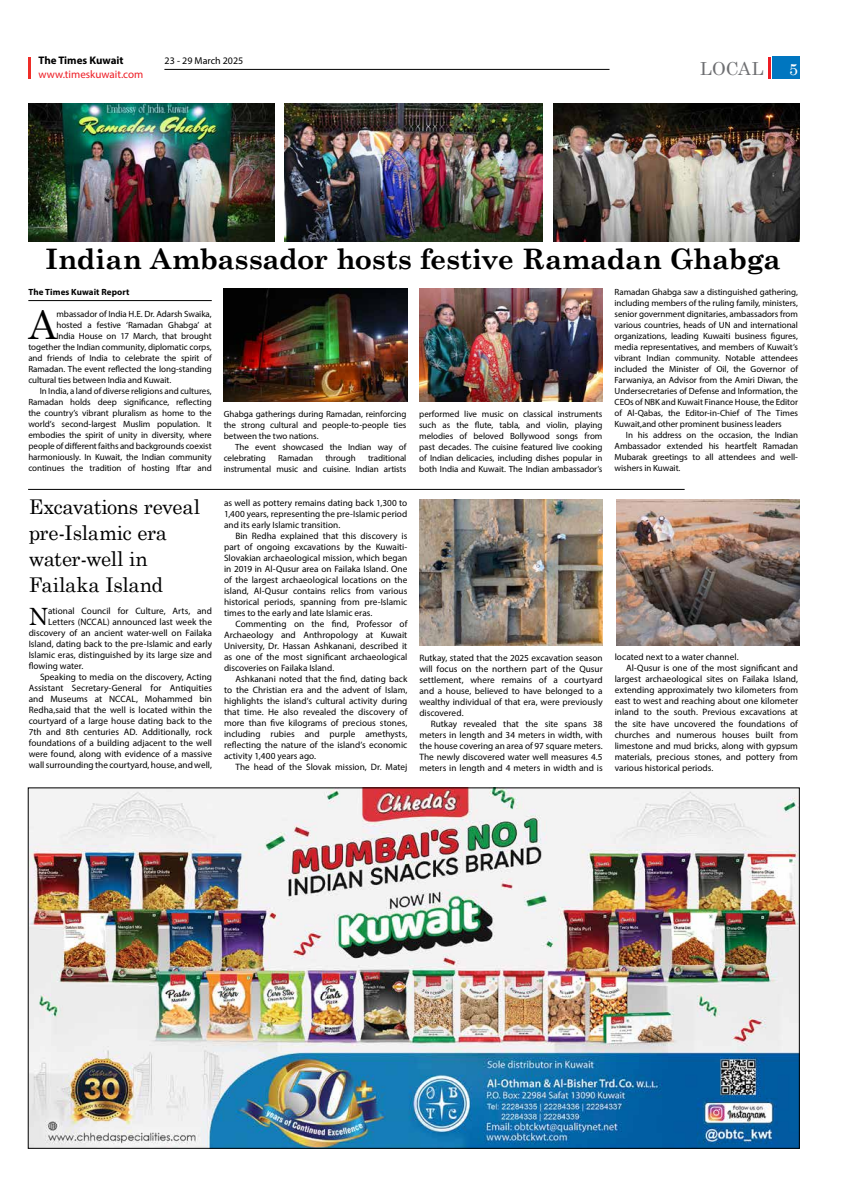
<style>
.page{position:relative;width:842px;height:1191px;background:#fff}
.page>*{position:absolute;margin:0;border:0;box-sizing:border-box;transform-origin:0 0}
.t1{font:39.5px "Century Schoolbook";color:#000}
.t2{font:700 28.2px "Century Schoolbook";letter-spacing:-.01em;color:#000}
.t3{font:23.8px "Century Schoolbook";color:#000}
.t4{font:20.2px/26px "Century Schoolbook";letter-spacing:-.01em;color:#000}
.t5{font:18px "Century Schoolbook";color:#6d6e71}
.t6{font:16px "Century Schoolbook";color:#fff}
.t7{font:11px "Myriad Pro";color:#ed1c24}
.t8{font:700 11px "Myriad Pro";color:#000}
.t9{font:10px "Myriad Pro";color:#000}
.t10{font:9.2px/11px "Myriad Pro";color:#000;text-align:justify}
.t11{font:9px/11px "Myriad Pro";letter-spacing:-.005em;color:#000;text-align:justify}
.t12{font:700 9px "Myriad Pro";letter-spacing:.01em;color:#000}
</style>
<div class="page">
<hr style="left:28px;top:57px;width:3px;height:22px;background:#ee2d28">
<div style="left:772px;top:57px;width:27px;height:22px;background:#0076c0"></div>
<hr style="left:768px;top:57px;width:3px;height:22px;background:#ed1c24">
<hr style="left:164px;top:69px;width:445px;height:1px;background:#000">
<img style="left:30px;top:789px;width:767px;height:357px">
<img style="left:28px;top:103px;width:246px;height:138px">
<img style="left:285px;top:103px;width:257px;height:138px">
<img style="left:553px;top:103px;width:246px;height:138px">
<img style="left:419px;top:288px;width:184px;height:114px">
<img style="left:224px;top:288px;width:183px;height:114px">
<hr style="left:28px;top:489px;width:657px;height:1px;background:#000">
<img style="left:419px;top:499px;width:184px;height:146px">
<img style="left:616px;top:499px;width:183px;height:146px">
<hr style="left:28px;top:300px;width:184px;height:1px;background:#000">
<p class="t8" style="left:39px;top:53px;width:87px">The Times Kuwait</p>
<p class="t9" style="left:165px;top:55px;width:80px">23 - 29 March 2025</p>
<p class="t7" style="left:39px;top:68px;width:106px">www.timeskuwait.com</p>
<h3 class="t5" style="left:700px;top:57px;width:65px">LOCAL</h3>
<h3 class="t6" style="left:789px;top:59px;width:10px">5</h3>
<h2 class="t2" style="left:46px;top:242px;width:737px">Indian Ambassador hosts festive Ramadan Ghabga</h2>
<p class="t12" style="left:28px;top:286px;width:103px">The Times Kuwait Report</p>
<h1 class="t1" style="left:28px;top:300px;width:30px">A</h1>
<p class="t11" style="left:56px;top:308px;width:157px">mbassador of India H.E. Dr. Adarsh Swaika,</p>
<p class="t11" style="left:56px;top:319px;width:157px">hosted a festive ‘Ramadan Ghabga’ at</p>
<p class="t11" style="left:56px;top:330px;width:157px">India House on 17 March, that brought</p>
<p class="t11" style="left:28px;top:341px;width:185px">together the Indian community, diplomatic corps,</p>
<p class="t11" style="left:28px;top:352px;width:185px">and friends of India to celebrate the spirit of</p>
<p class="t11" style="left:28px;top:363px;width:185px">Ramadan. The event reflected the long-standing</p>
<p class="t11" style="left:28px;top:374px;width:144px">cultural ties between India and Kuwait.</p>
<p class="t11" style="left:40px;top:385px;width:174px">In India, a land of diverse religions and cultures,</p>
<p class="t11" style="left:28px;top:396px;width:185px">Ramadan holds deep significance, reflecting</p>
<p class="t11" style="left:28px;top:407px;width:185px">the country’s vibrant pluralism as home to the</p>
<p class="t11" style="left:28px;top:418px;width:185px">world’s second-largest Muslim population. It</p>
<p class="t11" style="left:28px;top:429px;width:185px">embodies the spirit of unity in diversity, where</p>
<p class="t11" style="left:28px;top:440px;width:185px">people of different faiths and backgrounds coexist</p>
<p class="t11" style="left:28px;top:451px;width:185px">harmoniously. In Kuwait, the Indian community</p>
<p class="t11" style="left:28px;top:462px;width:185px">continues the tradition of hosting Iftar and</p>
<h3 class="t4" style="left:29px;top:493px;width:173px">Excavations reveal pre-Islamic era water-well in<br>Failaka Island</h3>
<h3 class="t3" style="left:29px;top:601px;width:21px">N</h3>
<p class="t10" style="left:48px;top:605px;width:165px">ational Council for Culture, Arts, and</p>
<p class="t10" style="left:48px;top:616px;width:165px">Letters (NCCAL) announced last week the</p>
<p class="t10" style="left:29px;top:627px;width:185px">discovery of an ancient water-well on Failaka</p>
<p class="t10" style="left:29px;top:638px;width:185px">Island, dating back to the pre-Islamic and early</p>
<p class="t10" style="left:29px;top:649px;width:185px">Islamic eras, distinguished by its large size and</p>
<p class="t10" style="left:29px;top:660px;width:56px">flowing water.</p>
<p class="t10" style="left:40px;top:671px;width:173px">Speaking to media on the discovery, Acting</p>
<p class="t10" style="left:29px;top:682px;width:185px">Assistant Secretary-General for Antiquities</p>
<p class="t10" style="left:29px;top:693px;width:185px">and Museums at NCCAL, Mohammed bin</p>
<p class="t10" style="left:29px;top:704px;width:185px">Redha,said that the well is located within the</p>
<p class="t10" style="left:29px;top:715px;width:185px">courtyard of a large house dating back to the</p>
<p class="t10" style="left:29px;top:726px;width:185px">7th and 8th centuries AD. Additionally, rock</p>
<p class="t10" style="left:29px;top:737px;width:185px">foundations of a building adjacent to the well</p>
<p class="t10" style="left:29px;top:748px;width:185px">were found, along with evidence of a massive</p>
<p class="t10" style="left:29px;top:759px;width:185px">wall surrounding the courtyard, house, and well,</p>
<p class="t11" style="left:224px;top:408px;width:184px">Ghabga gatherings during Ramadan, reinforcing the strong cultural and people-to-people ties between the two nations.</p>
<p class="t11" style="left:224px;top:441px;width:184px;text-indent:11px">The event showcased the Indian way of celebrating</p>
<p class="t11" style="left:224px;top:452px;width:184px;text-align:right">traditional<br>instrumental music and cuisine. Indian artists</p>
<p class="t11" style="left:278px;top:452px;width:37px">Ramadan</p>
<p class="t11" style="left:325px;top:452px;width:32px">through</p>
<p class="t10" style="left:224px;top:497px;width:185px">as well as pottery remains dating back 1,300 to 1,400 years, representing the pre-Islamic period and its early Islamic transition.</p>
<p class="t10" style="left:224px;top:530px;width:185px;text-indent:11px">Bin Redha explained that this discovery is part of ongoing excavations by the Kuwaiti-Slovakian archaeological mission, which began in 2019 in Al-Qusur area on Failaka Island. One of the largest archaeological locations on the island, Al-Qusur contains relics from various historical periods, spanning from pre-Islamic times to the early and late Islamic eras.</p>
<p class="t10" style="left:224px;top:618px;width:185px;text-indent:11px">Commenting on the find, Professor of Archaeology and Anthropology at Kuwait University, Dr. Hassan Ashkanani, described it as one of the most significant archaeological discoveries on Failaka Island.</p>
<p class="t10" style="left:224px;top:673px;width:185px;text-indent:11px">Ashkanani noted that the find, dating back to the Christian era and the advent of Islam, highlights the island’s cultural activity during that time. He also revealed the discovery of more than five kilograms of precious stones, including rubies and purple amethysts, reflecting the nature of the island’s economic activity 1,400 years ago.</p>
<p class="t10" style="left:235px;top:761px;width:173px">The head of the Slovak mission, Dr. Matej</p>
<p class="t11" style="left:419px;top:408px;width:185px">performed live music on classical instruments such as the flute, tabla, and violin, playing melodies of beloved Bollywood songs from past decades. The cuisine featured live cooking of Indian delicacies, including dishes popular in both India and Kuwait. The Indian ambassador’s</p>
<p class="t10" style="left:419px;top:652px;width:185px">Rutkay, stated that the 2025 excavation season will focus on the northern part of the Qusur settlement, where remains of a courtyard and a house, believed to have belonged to a wealthy individual of that era, were previously discovered.</p>
<p class="t10" style="left:419px;top:718px;width:185px;text-indent:11px">Rutkay revealed that the site spans 38 meters in length and 34 meters in width, with the house covering an area of 97 square meters.<br>The newly discovered water well measures 4.5 meters in length and 4 meters in width and is</p>
<p class="t11" style="left:615px;top:286px;width:185px">Ramadan Ghabga saw a distinguished gathering, including members of the ruling family, ministers, senior government dignitaries, ambassadors from various countries, heads of UN and international organizations, leading Kuwaiti business figures, media representatives, and members of Kuwait’s vibrant Indian community. Notable attendees included the Minister of Oil, the Governor of Farwaniya, an Advisor from the Amiri Diwan, the Undersecretaries of Defense and Information, the CEOs of NBK and Kuwait Finance House, the Editor of Al-Qabas, the Editor-in-Chief of The Times Kuwait,and other prominent business leaders</p>
<p class="t11" style="left:615px;top:429px;width:185px;text-indent:11px">In his address on the occasion, the Indian Ambassador extended his heartfelt Ramadan Mubarak greetings to all attendees and well&shy;wishers in Kuwait.</p>
<p class="t10" style="left:615px;top:652px;width:125px">located next to a water channel.</p>
<p class="t10" style="left:626px;top:663px;width:173px">Al-Qusur is one of the most significant and</p>
<p class="t10" style="left:615px;top:674px;width:185px">largest archaeological sites on Failaka Island,</p>
<p class="t10" style="left:615px;top:685px;width:185px">extending approximately two kilometers from</p>
<p class="t10" style="left:615px;top:695px;width:185px">east to west and reaching about one kilometer</p>
<p class="t10" style="left:615px;top:706px;width:185px">inland to the south. Previous excavations at</p>
<p class="t10" style="left:615px;top:717px;width:185px">the site have uncovered the foundations of</p>
<p class="t10" style="left:615px;top:728px;width:185px">churches and numerous houses built from</p>
<p class="t10" style="left:615px;top:739px;width:185px">limestone and mud bricks, along with gypsum</p>
<p class="t10" style="left:615px;top:750px;width:185px">materials, precious stones, and pottery from</p>
<p class="t10" style="left:615px;top:761px;width:100px">various historical periods.</p>
</div>
